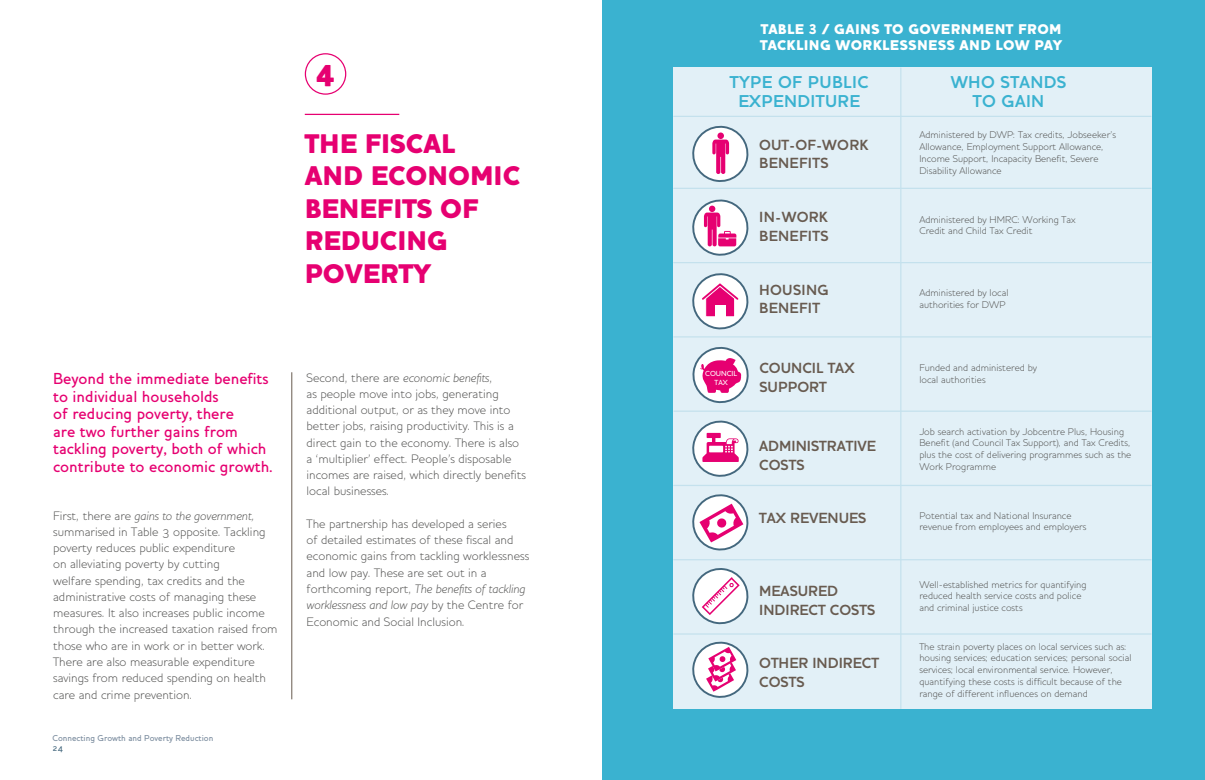
<style>
.page{position:relative;width:1205px;height:780px;background:#fff}
.page>*{position:absolute;margin:0;border:0;box-sizing:border-box;transform-origin:0 0}
.t1{font:800 31.25px "Houschka Alternate";color:#e60071}
.t2{font:800 27.5px/32.5px "Houschka Alternate";color:#e60071}
.t3{font:700 17.5px/18.8px "Houschka Alternate";letter-spacing:.02em;color:#3ab2d0;text-align:center}
.t4{font:500 16.25px/17.5px "Houschka Alternate";color:#e60071}
.t5{font:700 15px/18.8px "Houschka Alternate";color:#685b50}
.t6{font:700 15px/18.8px "Houschka Alternate";letter-spacing:.02em;color:#685b50}
.t7{font:800 14.38px/16.2px "Houschka Alternate";letter-spacing:.025em;color:#fff}
.t8{font:300 12.5px/16.2px "Houschka Alternate";color:#575756}
.t9{font:300 10px/11.9px "Houschka Alternate";color:#575756}
.t10{font:500 8.75px "Houschka Alternate";color:#7d8ea0}
.t11{font:500 8.75px "Houschka Alternate";color:#44687e}
.t12{font:500 7.5px/8.8px "Houschka Alternate";color:#fff;text-align:center}
.s1{font-style:italic}
.s2{font-family:"Houschka";font-weight:900}
</style>
<div class="page">
<hr style="left:305px;top:114px;width:94px;height:1px;background:#e60071">
<div style="left:305px;top:53px;width:41px;height:42px;border:1px solid #e60071;border-radius:50%"></div>
<hr style="left:291px;top:372px;width:1px;height:327px;background:#685b50">
<div style="left:602px;top:0;width:603px;height:780px;background:#3ab2d0"></div>
<div style="left:673px;top:67px;width:478px;height:642px;background:#e2f0f7"></div>
<hr style="left:674px;top:188px;width:477px;height:1px;background:#c4e1ed">
<hr style="left:674px;top:262px;width:477px;height:1px;background:#c4e1ed">
<hr style="left:674px;top:336px;width:477px;height:1px;background:#c4e1ed">
<hr style="left:674px;top:410px;width:477px;height:2px;background:#c4e1ed">
<hr style="left:674px;top:485px;width:477px;height:1px;background:#c4e1ed">
<hr style="left:674px;top:559px;width:477px;height:1px;background:#c4e1ed">
<hr style="left:674px;top:633px;width:477px;height:1px;background:#c4e1ed">
<hr style="left:674px;top:116px;width:477px;height:1px;background:#c4e1ed">
<hr style="left:900px;top:68px;width:1px;height:640px;background:#c4e1ed">
<svg style="left:692px;top:494px;width:57px;height:57px"></svg>
<svg style="left:692px;top:125px;width:57px;height:57px"></svg>
<div style="left:717px;top:132px;width:7px;height:7px;background:#e60071;border-radius:50%"></div>
<svg style="left:692px;top:199px;width:57px;height:57px"></svg>
<svg style="left:692px;top:347px;width:57px;height:57px"></svg>
<svg style="left:692px;top:420px;width:57px;height:57px"></svg>
<svg style="left:692px;top:273px;width:57px;height:57px"></svg>
<div style="left:715px;top:305px;width:10px;height:13px;background:#fff"></div>
<svg style="left:692px;top:568px;width:57px;height:57px"></svg>
<svg style="left:692px;top:641px;width:57px;height:57px"></svg>
<h1 class="t1" style="left:316px;top:52px;width:20px">4</h1>
<h2 class="t2" style="left:305px;top:127px;width:217px">THE FISCAL<br>AND ECONOMIC<br>BENEFITS OF<br>REDUCING<br>POVERTY</h2>
<h3 class="t4" style="left:53px;top:370px;width:221px">Beyond the immediate benefits to individual households<br>of reducing poverty, there<br>are two further gains from tackling poverty, both of which contribute to economic growth.</h3>
<p class="t8" style="left:53px;top:507px;width:226px">First, there are <span class="s1">gains to the government, </span>summarised in Table 3 opposite. Tackling poverty reduces public expenditure<br>on alleviating poverty by cutting<br>welfare spending, tax credits and the administrative costs of managing these measures. It also increases public income through the increased taxation raised from those who are in work or in better work.<br>There are also measurable expenditure savings from reduced spending on health care and crime prevention.</p>
<p class="t10" style="left:52px;top:732px;width:162px">Connecting Growth and Poverty Reduction</p>
<p class="t11" style="left:52px;top:742px;width:12px">24</p>
<p class="t8" style="left:306px;top:369px;width:221px">Second, there are <span class="s1">economic benefits</span>,<br>as people move into jobs, generating additional output, or as they move into better jobs, raising productivity. This is a direct gain to the economy. There is also a ‘multiplier’ effect. People’s disposable incomes are raised, which directly benefits local businesses.</p>
<p class="t8" style="left:306px;top:515px;width:224px">The partnership has developed a series<br>of detailed estimates of these fiscal and economic gains from tackling worklessness and low pay. These are set out in a forthcoming report, <span class="s1">The benefits of tackling worklessness and low pay</span> by the Centre for Economic and Social Inclusion.</p>
<p class="t7" style="left:760px;top:21px;width:303px">TABLE <span class="s2">3</span> / GAINS TO GOVERNMENT FROM<br>TACKLING WORKLESSNESS AND LOW PAY</p>
<h3 class="t3" style="left:730px;top:73px;width:140px">TYPE OF PUBLIC<br>EXPENDITURE</h3>
<h3 class="t3" style="left:951px;top:73px;width:117px">WHO STANDS<br>TO GAIN</h3>
<p class="t12" style="left:705px;top:369px;width:33px">COUNCIL<br>TAX</p>
<p class="t6" style="left:759px;top:135px;width:111px">OUT-OF-WORK<br>BENEFITS</p>
<p class="t6" style="left:759px;top:208px;width:71px">IN-WORK<br>BENEFITS</p>
<p class="t6" style="left:759px;top:280px;width:71px">HOUSING<br>BENEFIT</p>
<p class="t5" style="left:759px;top:358px;width:97px">COUNCIL TAX<br>SUPPORT</p>
<p class="t5" style="left:759px;top:436px;width:118px">ADMINISTRATIVE<br>COSTS</p>
<p class="t5" style="left:759px;top:509px;width:109px">TAX REVENUES</p>
<p class="t5" style="left:759px;top:581px;width:118px">MEASURED<br>INDIRECT COSTS</p>
<p class="t5" style="left:759px;top:653px;width:121px">OTHER INDIRECT<br>COSTS</p>
<p class="t9" style="left:919px;top:129px;width:198px">Administered by DWP: Tax credits, Jobseeker’s Allowance, Employment Support Allowance, Income Support, Incapacity Benefit, Severe Disability Allowance</p>
<p class="t9" style="left:919px;top:213px;width:158px">Administered by HMRC: Working Tax<br>Credit and Child Tax Credit</p>
<p class="t9" style="left:919px;top:286px;width:91px">Administered by local authorities for DWP</p>
<p class="t9" style="left:919px;top:361px;width:119px">Funded and administered by local authorities</p>
<p class="t9" style="left:919px;top:425px;width:213px">Job search activation by Jobcentre Plus, Housing Benefit (and Council Tax Support), and Tax Credits, plus the cost of delivering programmes such as the Work Programme</p>
<p class="t9" style="left:919px;top:509px;width:169px">Potential tax and National Insurance revenue from employees and employers</p>
<p class="t9" style="left:919px;top:578px;width:169px">Well-established metrics for quantifying reduced health service costs and police and criminal justice costs</p>
<p class="t9" style="left:919px;top:640px;width:214px">The strain poverty places on local services such as: housing services; education services; personal social services; local environmental service. However, quantifying these costs is difficult because of the range of different influences on demand</p>
</div>
